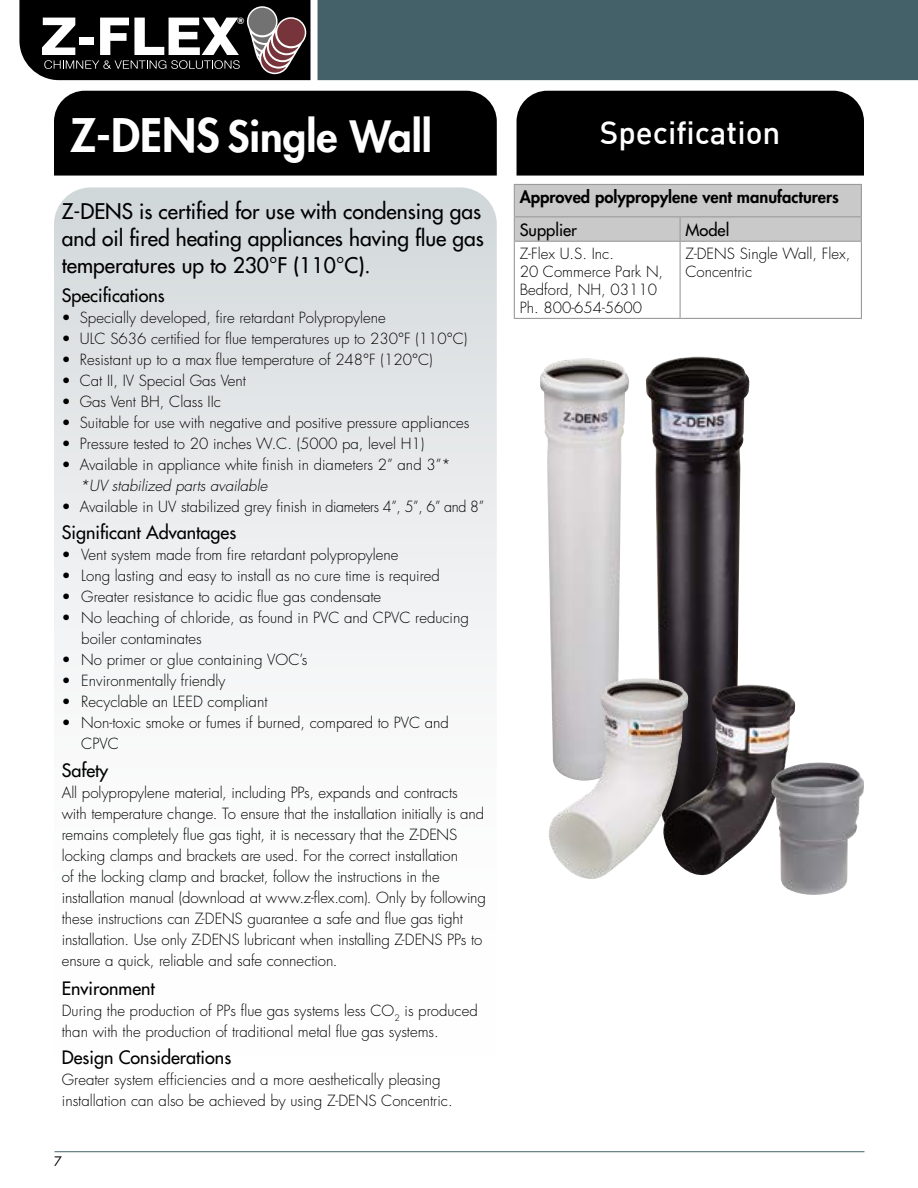
<style>
.page{position:relative;width:918px;height:1188px;background:#fff}
.page>*{position:absolute;margin:0;border:0;box-sizing:border-box;transform-origin:0 0}
.t1{font:800 42px "Futura Std";color:#fff}
.t2{font:500 31.5px "DIN";color:#fff}
.t3{font:500 21px/27px "Futura Std";color:#000}
.t4{font:500 18px "Futura Std";color:#000}
.t5{font:800 16.5px "Futura Std";color:#000}
.t6{font:500 16.5px "Futura Std";color:#000}
.t7{font:300 15px/21px "Futura Std";color:#000}
.t8{font:12.75px "Futura Std";color:#000}
.t9{font:800 8.85px "Swiss 721 BT";color:#fff}
.s1{font-size:45px}
.s2{font-weight:400}
.s3{font-style:italic}
</style>
<div class="page">
<div style="left:318px;top:0;width:600px;height:80px;background:#446169"></div>
<svg style="left:19px;top:0;width:292px;height:81px"></svg>
<hr style="left:54px;top:1151px;width:810px;height:1px;background:#446169">
<div style="left:54px;top:187px;width:443px;height:962px;background:linear-gradient(to bottom,#d8dddf,#fff);border-radius:37px"></div>
<div style="left:54px;top:91px;width:443px;height:85px;background:#000"></div>
<svg style="left:514px;top:184px;width:348px;height:57px;background:#c6c6c7"></svg>
<hr style="left:514px;top:241px;width:166px;height:1px;background:#9b9b9c">
<hr style="left:514px;top:242px;width:1px;height:76px;background:#9b9b9c">
<hr style="left:680px;top:241px;width:182px;height:1px;background:#9b9b9c">
<hr style="left:680px;top:242px;width:1px;height:76px;background:#9b9b9c">
<hr style="left:861px;top:242px;width:1px;height:76px;background:#9b9b9c">
<hr style="left:514px;top:318px;width:166px;height:1px;background:#9b9b9c">
<hr style="left:680px;top:318px;width:182px;height:1px;background:#9b9b9c">
<div style="left:517px;top:91px;width:347px;height:85px;background:#000"></div>
<img style="left:646px;top:357px;width:104px;height:328px">
<img style="left:688px;top:685px;width:107px;height:191px">
<img style="left:771px;top:762px;width:93px;height:133px">
<img style="left:540px;top:359px;width:89px;height:319px">
<img style="left:549px;top:678px;width:139px;height:201px">
<p class="t9" style="left:237px;top:15px;width:9px">®</p>
<h1 class="t1" style="left:70px;top:110px;width:363px"><span class="s1">Z-DENS</span> Single Wall</h1>
<h3 class="t3" style="left:62px;top:198px;width:424px">Z-DENS is certified for use with condensing gas and oil fired heating appliances having flue gas temperatures up to 230°F (110°C).</h3>
<p class="t4" style="left:62px;top:284px;width:105px">Specifications</p>
<p class="t7" style="left:62px;top:307px;width:325px"><span class="s2">•</span> Specially developed, fire retardant Polypropylene</p>
<p class="t7" style="left:62px;top:328px;width:407px"><span class="s2">•</span> ULC S636 certified for flue temperatures up to 230°F (110°C)</p>
<p class="t7" style="left:62px;top:349px;width:372px"><span class="s2">•</span> Resistant up to a max flue temperature of 248°F (120°C)</p>
<p class="t7" style="left:62px;top:370px;width:186px"><span class="s2">•</span> Cat II, IV Special Gas Vent</p>
<p class="t7" style="left:62px;top:391px;width:161px"><span class="s2">•</span> Gas Vent BH, Class IIc</p>
<p class="t7" style="left:62px;top:412px;width:409px"><span class="s2">•</span> Suitable for use with negative and positive pressure appliances</p>
<p class="t7" style="left:62px;top:433px;width:364px"><span class="s2">•</span> Pressure tested to 20 inches W.C. (5000 pa, level H1)</p>
<p class="t7" style="left:80px;top:454px;width:372px;text-indent:-18px"><span class="s2">•</span> Available in appliance white finish in diameters 2” and 3”* <span class="s3">*UV stabilized parts available</span></p>
<p class="t7" style="left:62px;top:496px;width:424px"><span class="s2">•</span> Available in UV stabilized grey finish in diameters 4”, 5”, 6” and 8”</p>
<p class="t4" style="left:62px;top:521px;width:176px">Significant Advantages</p>
<p class="t7" style="left:62px;top:544px;width:338px"><span class="s2">•</span> Vent system made from fire retardant polypropylene</p>
<p class="t7" style="left:62px;top:565px;width:380px"><span class="s2">•</span> Long lasting and easy to install as no cure time is required</p>
<p class="t7" style="left:62px;top:586px;width:321px"><span class="s2">•</span> Greater resistance to acidic flue gas condensate</p>
<p class="t7" style="left:81px;top:607px;width:389px;text-indent:-20px"><span class="s2">•</span> No leaching of chloride, as found in PVC and CPVC reducing boiler contaminates</p>
<p class="t7" style="left:62px;top:649px;width:247px"><span class="s2">•</span> No primer or glue containing VOC’s</p>
<p class="t7" style="left:62px;top:670px;width:165px"><span class="s2">•</span> Environmentally friendly</p>
<p class="t7" style="left:62px;top:691px;width:207px"><span class="s2">•</span> Recyclable an LEED compliant</p>
<p class="t7" style="left:81px;top:712px;width:369px;text-indent:-20px"><span class="s2">•</span> Non-toxic smoke or fumes if burned, compared to PVC and<br>CPVC</p>
<p class="t4" style="left:62px;top:759px;width:48px">Safety</p>
<p class="t7" style="left:62px;top:783px;width:426px">All polypropylene material, including PPs, expands and contracts with temperature change. To ensure that the installation initially is and remains completely flue gas tight, it is necessary that the Z-DENS locking clamps and brackets are used. For the correct installation<br>of the locking clamp and bracket, follow the instructions in the installation manual (download at www.z-flex.com). Only by following these instructions can Z-DENS guarantee a safe and flue gas tight installation. Use only Z-DENS lubricant when installing Z-DENS PPs to ensure a quick, reliable and safe connection.</p>
<p class="t4" style="left:62px;top:977px;width:95px">Environment</p>
<p class="t7" style="left:62px;top:1000px;width:417px">During the production of PPs flue gas systems less CO<sub>2</sub> is produced than with the production of traditional metal flue gas systems.</p>
<p class="t4" style="left:62px;top:1046px;width:171px">Design Considerations</p>
<p class="t7" style="left:62px;top:1069px;width:392px">Greater system efficiencies and a more aesthetically pleasing installation can also be achieved by using Z-DENS Concentric.</p>
<p class="t8" style="left:54px;top:1154px;width:9px">7</p>
<h2 class="t2" style="left:600px;top:113px;width:182px">Specification</h2>
<p class="t5" style="left:520px;top:187px;width:321px">Approved polypropylene vent manufacturers</p>
<p class="t6" style="left:520px;top:219px;width:59px">Supplier</p>
<p class="t6" style="left:686px;top:219px;width:45px">Model</p>
<p class="t7" style="left:520px;top:245px;width:145px;line-height:18px">Z-Flex U.S. Inc.<br>20 Commerce Park N,<br>Bedford, NH, 03110<br>Ph. 800-654-5600</p>
<p class="t7" style="left:686px;top:245px;width:166px;line-height:18px">Z-DENS Single Wall, Flex,<br>Concentric</p>
</div>
